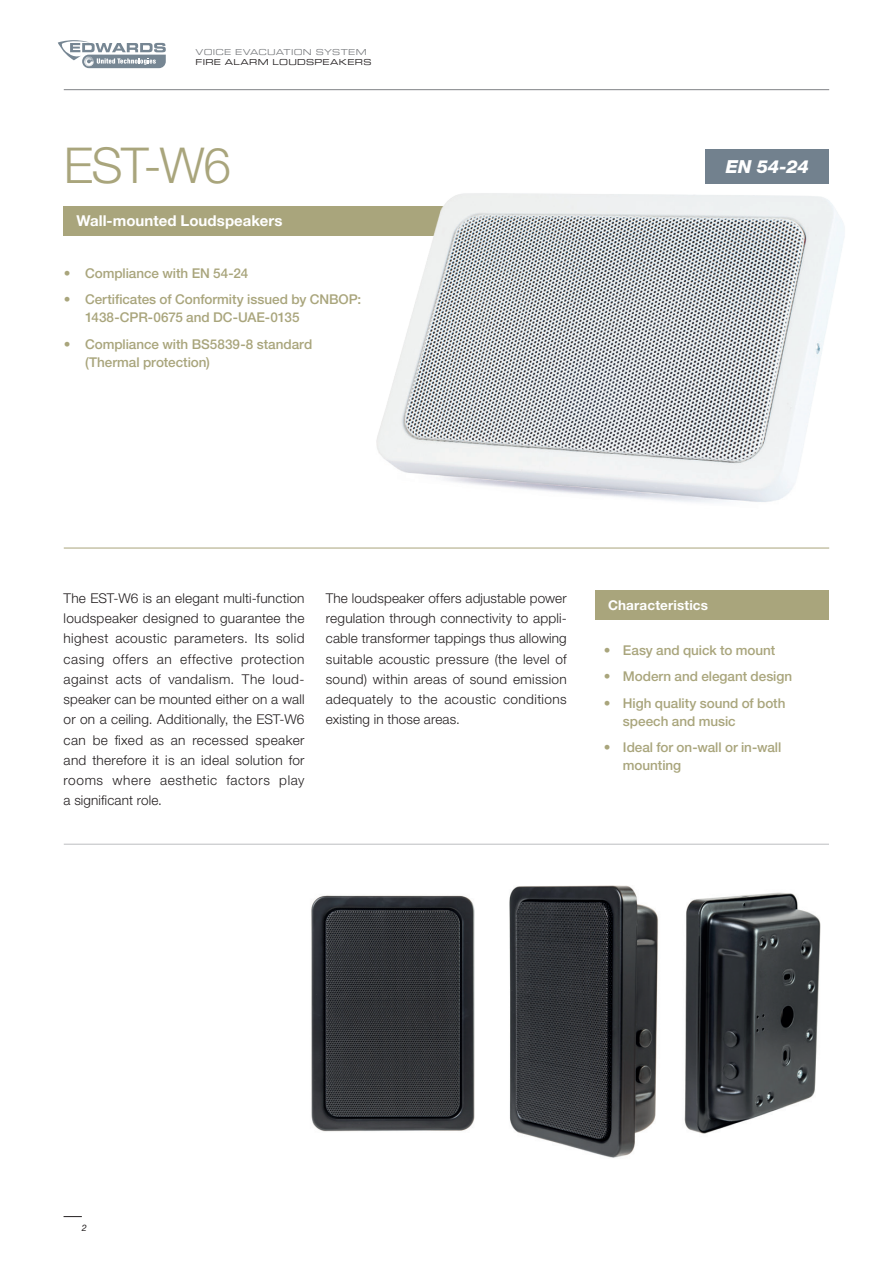
<style>
.page{position:relative;width:893px;height:1263px;background:#fff}
.page>*{position:absolute;margin:0;border:0;box-sizing:border-box;transform-origin:0 0}
.h1_equip{font:300 49.5px "Helvetica Neue LT Pro";color:#a9a57c}
.t1{font:italic 800 18px "Helvetica Neue LT Pro";color:#fff}
.t2{font:700 15px "Helvetica Neue LT Pro";color:#fff}
.p_9pt{font:300 13.5px/20.2px "Helvetica Neue LT Pro";letter-spacing:.025em;color:#231f20;text-align:justify}
.t3{font:500 13.5px/18px "Helvetica Neue LT Pro";letter-spacing:-.005em;color:#a9a57c}
.t4{font:700 13.5px "Helvetica Neue LT Pro";letter-spacing:.01em;color:#fff}
.t5{font:italic 9px "Helvetica Neue LT Pro";color:#231f20}
.t6{font:8.25px "Eurostile LT Extended Two";letter-spacing:.025em;color:#808285}
.t7{font:8.25px "Eurostile LT Extended Two";letter-spacing:.03em;color:#231f20}
.s1{font-weight:300}
</style>
<div class="page">
<svg style="left:64px;top:1216px;width:18px;height:1px"></svg>
<hr style="left:64px;top:89px;width:765px;height:1px;background:#808285">
<svg style="left:58px;top:40px;width:108px;height:28px"></svg>
<hr style="left:64px;top:548px;width:765px;height:1px;background:#a9a57c">
<div style="left:64px;top:206px;width:765px;height:30px;background:#a9a57c"></div>
<img style="left:376px;top:156px;width:469px;height:347px">
<div style="left:595px;top:590px;width:234px;height:30px;background:#a9a57c"></div>
<div style="left:706px;top:149px;width:123px;height:34px;background:#72818e"></div>
<img style="left:311px;top:885px;width:510px;height:273px">
<hr style="left:64px;top:844px;width:765px;height:1px;background:#bcbdc0">
<p class="t6" style="left:196px;top:46px;width:173px">VOICE EVACUATION SYSTEM</p>
<p class="t7" style="left:196px;top:57px;width:177px">FIRE ALARM LOUDSPEAKERS</p>
<p class="h1_equip" style="left:64px;top:136px;width:169px">EST-W6</p>
<p class="t2" style="left:76px;top:212px;width:208px">Wall-mounted Loudspeakers</p>
<p class="t3" style="left:64px;top:264px;width:186px"><span class="s1">•</span> Compliance with EN 54-24</p>
<p class="t3" style="left:85px;top:290px;width:278px;text-indent:-21px"><span class="s1">•</span> Certificates of Conformity issued by CNBOP:<br>1438-CPR-0675 and DC-UAE-0135</p>
<p class="t3" style="left:85px;top:335px;width:229px;text-indent:-21px"><span class="s1">•</span> Compliance with BS5839-8 standard (Thermal protection)</p>
<p class="t1" style="left:726px;top:156px;width:84px">EN 54-24</p>
<p class="p_9pt" style="left:64px;top:588px;width:242px">The EST-W6 is an elegant multi-function loudspeaker designed to guarantee the highest acoustic parameters. Its solid casing offers an effective protection against acts of vandalism. The loud&shy;speaker can be mounted either on a wall or on a ceiling. Additionally, the EST-W6 can be fixed as an recessed speaker and therefore it is an ideal solution for rooms where aesthetic factors play a significant role.</p>
<p class="p_9pt" style="left:326px;top:588px;width:243px">The loudspeaker offers adjustable power regulation through connectivity to appli&shy;cable transformer tappings thus allowing suitable acoustic pressure (the level of sound) within areas of sound emission adequately to the acoustic conditions existing in those areas.</p>
<p class="t4" style="left:608px;top:597px;width:102px">Characteristics</p>
<p class="t3" style="left:604px;top:641px;width:173px"><span class="s1">•</span> Easy and quick to mount</p>
<p class="t3" style="left:604px;top:667px;width:190px"><span class="s1">•</span> Modern and elegant design</p>
<p class="t3" style="left:623px;top:694px;width:164px;text-indent:-19px"><span class="s1">•</span> High quality sound of both speech and music</p>
<p class="t3" style="left:623px;top:738px;width:160px;text-indent:-19px"><span class="s1">•</span> Ideal for on-wall or in-wall mounting</p>
<p class="t5" style="left:82px;top:1222px;width:7px">2</p>
</div>
